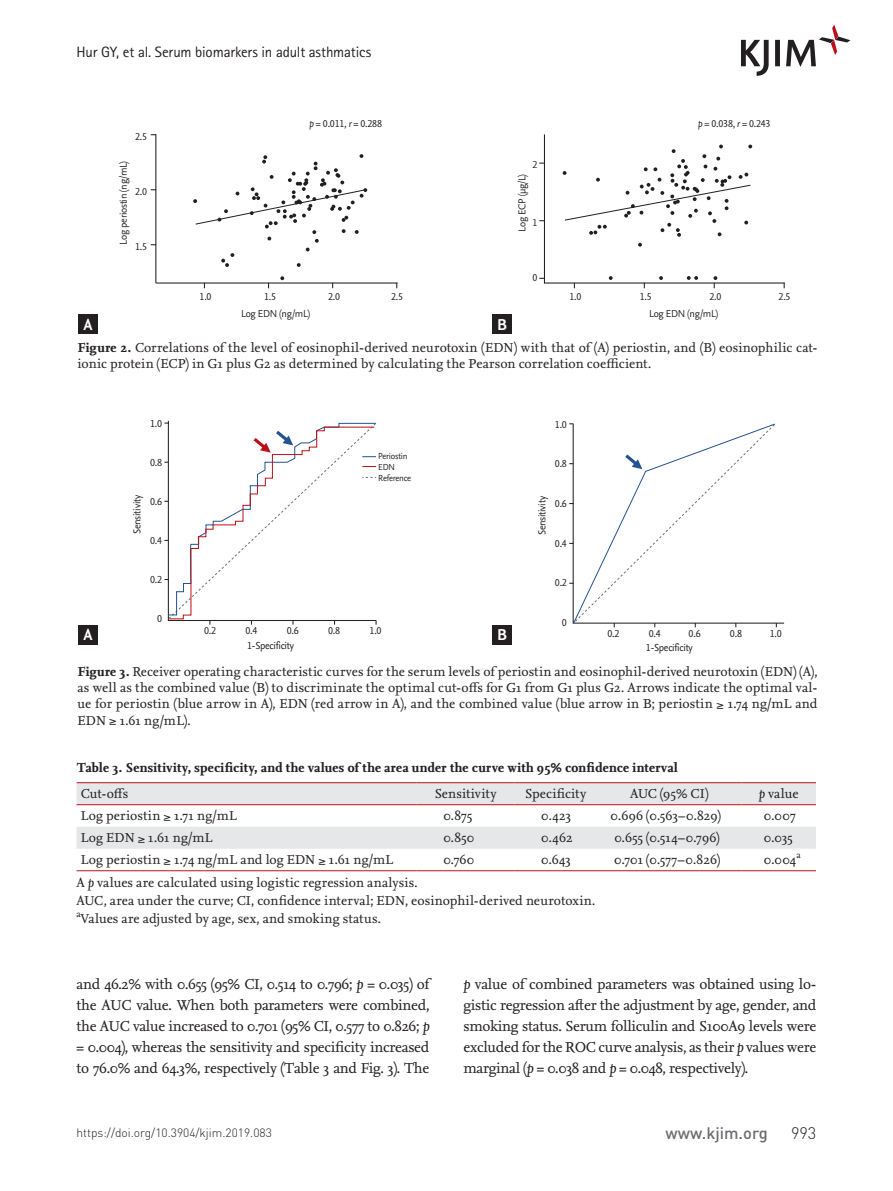
<style>
.page{position:relative;width:893px;height:1191px;background:#fff}
.page>*{position:absolute;margin:0;border:0;box-sizing:border-box;transform-origin:0 0}
.t1{font:500 16.5px "DIN Pro";color:#6c6d70}
.t2{font:700 16.5px "Nexus Sans";color:#fff}
.t3{font:300 16.5px "DIN Pro";color:#231f20}
.들였쓰기_본문{font:15px/21px "Nexus Serif";letter-spacing:-.02em;color:#231f20;text-align:justify}
.t4{font:15px "Rotis Sans Serif Std";letter-spacing:-.015em;color:#231f20}
.그림설명{font:13.5px/16.2px "Nexus Serif";letter-spacing:.005em;color:#231f20}
.테이블{font:13.5px "Nexus Serif";letter-spacing:.01em;color:#231f20}
.테이블제목{font:700 13.5px "Nexus Serif";letter-spacing:.005em;color:#231f20}
.t5{font:300 12px "DIN Pro";color:#231f20}
.t6{font:10.65px "Nexus Sans TF";letter-spacing:-.025em;color:#231f20;scale:.95 1}
.t7{font:10.5px "Nexus Sans TF";letter-spacing:-.025em;color:#231f20;scale:.95 1}
.t8{font:9.15px/10.9px "Nexus Sans TF";letter-spacing:-.025em;color:#231f20;scale:.95 1}
.s1{font-family:"Nexus Sans";font-style:italic}
.s2{font-style:italic}
.s3{font-weight:700}
</style>
<div class="page">
<svg style="left:741px;top:25px;width:109px;height:51px"></svg>
<svg style="left:280px;top:276px;width:4px;height:4px"></svg>
<hr style="left:155px;top:134px;width:1px;height:149px;background:#231f20">
<svg style="left:193px;top:154px;width:174px;height:113px"></svg>
<hr style="left:156px;top:282px;width:242px;height:1px;background:#231f20">
<svg style="left:638px;top:243px;width:4px;height:4px"></svg>
<svg style="left:609px;top:276px;width:4px;height:4px"></svg>
<svg style="left:659px;top:276px;width:4px;height:4px"></svg>
<svg style="left:687px;top:276px;width:11px;height:4px"></svg>
<svg style="left:713px;top:276px;width:4px;height:12px"></svg>
<hr style="left:544px;top:134px;width:1px;height:149px;background:#231f20">
<svg style="left:563px;top:145px;width:189px;height:92px"></svg>
<hr style="left:544px;top:282px;width:241px;height:1px;background:#231f20">
<svg style="left:164px;top:420px;width:213px;height:204px"></svg>
<svg style="left:569px;top:423px;width:208px;height:204px"></svg>
<div style="left:79px;top:315px;width:19px;height:19px;background:#231f20"></div>
<div style="left:79px;top:625px;width:19px;height:19px;background:#231f20"></div>
<div style="left:492px;top:315px;width:20px;height:19px;background:#231f20"></div>
<div style="left:492px;top:625px;width:20px;height:19px;background:#231f20"></div>
<svg style="left:77px;top:783px;width:739px;height:65px;fill:#e6e7e9"></svg>
<hr style="left:77px;top:782px;width:340px;height:1px;background:#bb1018">
<hr style="left:417px;top:782px;width:97px;height:1px;background:#bb1018">
<hr style="left:514px;top:782px;width:83px;height:1px;background:#bb1018">
<hr style="left:597px;top:782px;width:145px;height:1px;background:#bb1018">
<hr style="left:742px;top:782px;width:74px;height:1px;background:#bb1018">
<hr style="left:77px;top:804px;width:340px;height:1px;background:#bb1018">
<hr style="left:417px;top:804px;width:97px;height:1px;background:#bb1018">
<hr style="left:514px;top:804px;width:83px;height:1px;background:#bb1018">
<hr style="left:597px;top:804px;width:145px;height:1px;background:#bb1018">
<hr style="left:742px;top:804px;width:74px;height:1px;background:#bb1018">
<hr style="left:77px;top:870px;width:340px;height:1px;background:#bb1018">
<hr style="left:417px;top:870px;width:97px;height:1px;background:#bb1018">
<hr style="left:514px;top:870px;width:83px;height:1px;background:#bb1018">
<hr style="left:597px;top:870px;width:145px;height:1px;background:#bb1018">
<hr style="left:742px;top:870px;width:74px;height:1px;background:#bb1018">
<p class="t4" style="left:77px;top:43px;width:296px">Hur GY, et al. Serum biomarkers in adult asthmatics</p>
<p class="t7" style="left:135px;top:129px;width:14px">2.5</p>
<p class="t7" style="left:117px;top:245px;width:90px;rotate:-90deg">Log periostin (ng/mL)</p>
<p class="t7" style="left:135px;top:184px;width:14px">2.0</p>
<p class="t7" style="left:135px;top:239px;width:14px">1.5</p>
<p class="t2" style="left:84px;top:314px;width:11px">A</p>
<p class="t7" style="left:309px;top:117px;width:78px"><span class="s1">p</span> = 0.011, <span class="s2">r</span> = 0.288</p>
<p class="t7" style="left:200px;top:290px;width:14px">1.0</p>
<p class="t7" style="left:264px;top:290px;width:14px">1.5</p>
<p class="t7" style="left:328px;top:290px;width:14px">2.0</p>
<p class="t7" style="left:391px;top:290px;width:14px">2.5</p>
<p class="t7" style="left:241px;top:307px;width:74px">Log EDN (ng/mL)</p>
<p class="t7" style="left:532px;top:157px;width:7px">2</p>
<p class="t7" style="left:515px;top:232px;width:62px;rotate:-90deg">Log ECP (µg/L)</p>
<p class="t7" style="left:532px;top:215px;width:7px">1</p>
<p class="t2" style="left:497px;top:314px;width:12px">B</p>
<p class="t7" style="left:532px;top:271px;width:7px">0</p>
<p class="t7" style="left:698px;top:117px;width:78px"><span class="s1">p</span> = 0.038, <span class="s2">r</span> = 0.243</p>
<p class="t7" style="left:570px;top:290px;width:14px">1.0</p>
<p class="t7" style="left:640px;top:290px;width:14px">1.5</p>
<p class="t7" style="left:709px;top:290px;width:14px">2.0</p>
<p class="t7" style="left:779px;top:290px;width:14px">2.5</p>
<p class="t7" style="left:649px;top:307px;width:74px">Log EDN (ng/mL)</p>
<p class="그림설명" style="left:78px;top:339px;width:741px"><span class="s3">Figure 2.</span> Correlations of the level of eosinophil-derived neurotoxin (EDN) with that of (A) periostin, and (B) eosinophilic cat&shy;ionic protein (ECP) in G1 plus G2 as determined by calculating the Pearson correlation coefficient.</p>
<p class="t2" style="left:84px;top:624px;width:11px">A</p>
<p class="t6" style="left:150px;top:417px;width:14px">1.0</p>
<p class="t6" style="left:150px;top:456px;width:14px">0.8</p>
<p class="t6" style="left:150px;top:495px;width:14px">0.6</p>
<p class="t6" style="left:150px;top:534px;width:14px">0.4</p>
<p class="t6" style="left:150px;top:573px;width:14px">0.2</p>
<p class="t6" style="left:157px;top:612px;width:7px">0</p>
<p class="t6" style="left:130px;top:534px;width:43px;rotate:-90deg">Sensitivity</p>
<p class="t8" style="left:378px;top:450px;width:36px">Periostin<br>EDN<br>Reference</p>
<p class="t6" style="left:204px;top:624px;width:14px">0.2</p>
<p class="t6" style="left:245px;top:624px;width:14px">0.4</p>
<p class="t6" style="left:287px;top:624px;width:14px">0.6</p>
<p class="t6" style="left:328px;top:624px;width:14px">0.8</p>
<p class="t6" style="left:370px;top:624px;width:14px">1.0</p>
<p class="t6" style="left:247px;top:638px;width:51px">1-Specificity</p>
<p class="t2" style="left:497px;top:624px;width:12px">B</p>
<p class="t6" style="left:555px;top:417px;width:14px">1.0</p>
<p class="t6" style="left:555px;top:457px;width:14px">0.8</p>
<p class="t6" style="left:555px;top:497px;width:14px">0.6</p>
<p class="t6" style="left:555px;top:536px;width:14px">0.4</p>
<p class="t6" style="left:555px;top:576px;width:14px">0.2</p>
<p class="t6" style="left:562px;top:616px;width:7px">0</p>
<p class="t6" style="left:535px;top:535px;width:43px;rotate:-90deg">Sensitivity</p>
<p class="t6" style="left:607px;top:627px;width:14px">0.2</p>
<p class="t6" style="left:649px;top:627px;width:14px">0.4</p>
<p class="t6" style="left:689px;top:627px;width:14px">0.6</p>
<p class="t6" style="left:730px;top:627px;width:14px">0.8</p>
<p class="t6" style="left:770px;top:627px;width:14px">1.0</p>
<p class="t6" style="left:646px;top:641px;width:51px">1-Specificity</p>
<p class="그림설명" style="left:78px;top:663px;width:741px;text-align:justify"><span class="s3">Figure 3.</span> Receiver operating characteristic curves for the serum levels of periostin and eosinophil-derived neurotoxin (EDN) (A), as well as the combined value (B) to discriminate the optimal cut-offs for G1 from G1 plus G2. Arrows indicate the optimal val&shy;ue for periostin (blue arrow in A), EDN (red arrow in A), and the combined value (blue arrow in B; periostin ≥ 1.74 ng/mL and EDN ≥ 1.61 ng/mL).</p>
<p class="테이블제목" style="left:77px;top:758px;width:603px">Table 3. Sensitivity, specificity, and the values of the area under the curve with 95% confidence interval</p>
<p class="테이블" style="left:81px;top:785px;width:49px">Cut-offs</p>
<p class="테이블" style="left:435px;top:785px;width:63px">Sensitivity</p>
<p class="테이블" style="left:525px;top:785px;width:63px">Specificity</p>
<p class="테이블" style="left:630px;top:785px;width:80px">AUC (95% CI)</p>
<p class="테이블" style="left:759px;top:785px;width:41px"><span class="s2">p</span> value</p>
<p class="테이블" style="left:81px;top:807px;width:158px">Log periostin ≥ 1.71 ng/mL</p>
<p class="테이블" style="left:443px;top:807px;width:31px">0.875</p>
<p class="테이블" style="left:541px;top:807px;width:31px">0.423</p>
<p class="테이블" style="left:610px;top:807px;width:112px">0.696 (0.563–0.829)</p>
<p class="테이블" style="left:764px;top:807px;width:33px">0.007</p>
<p class="테이블" style="left:81px;top:829px;width:134px">Log EDN ≥ 1.61 ng/mL</p>
<p class="테이블" style="left:443px;top:829px;width:32px">0.850</p>
<p class="테이블" style="left:541px;top:829px;width:33px">0.462</p>
<p class="테이블" style="left:614px;top:829px;width:107px">0.655 (0.514–0.796)</p>
<p class="테이블" style="left:764px;top:829px;width:31px">0.035</p>
<p class="테이블" style="left:81px;top:851px;width:314px">Log periostin ≥ 1.74 ng/mL and log EDN ≥ 1.61 ng/mL</p>
<p class="테이블" style="left:443px;top:851px;width:32px">0.760</p>
<p class="테이블" style="left:541px;top:851px;width:31px">0.643</p>
<p class="테이블" style="left:614px;top:851px;width:108px">0.701 (0.577–0.826)</p>
<p class="테이블" style="left:764px;top:851px;width:39px">0.004<sup>a</sup></p>
<p class="테이블" style="left:77px;top:873px;width:342px">A <span class="s2">p</span> values are calculated using logistic regression analysis.</p>
<p class="테이블" style="left:77px;top:891px;width:520px">AUC, area under the curve; CI, confidence interval; EDN, eosinophil-derived neurotoxin.</p>
<p class="테이블" style="left:77px;top:909px;width:306px"><sup>a</sup>Values are adjusted by age, sex, and smoking status.</p>
<p class="들였쓰기_본문" style="left:77px;top:973px;width:354px">and 46.2% with 0.655 (95% CI, 0.514 to 0.796; <span class="s2">p</span> = 0.035) of the AUC value. When both parameters were combined, the AUC value increased to 0.701 (95% CI, 0.577 to 0.826; <span class="s2">p </span>= 0.004), whereas the sensitivity and specificity increased to 76.0% and 64.3%, respectively (Table 3 and Fig. 3). The</p>
<p class="들였쓰기_본문" style="left:463px;top:973px;width:354px"><span class="s2">p</span> value of combined parameters was obtained using lo&shy;gistic regression after the adjustment by age, gender, and smoking status. Serum folliculin and S100A9 levels were excluded for the ROC curve analysis, as their <span class="s2">p</span> values were marginal (<span class="s2">p</span> = 0.038 and <span class="s2">p</span> = 0.048, respectively).</p>
<p class="t5" style="left:77px;top:1124px;width:197px">https://doi.org/10.3904/kjim.2019.083</p>
<p class="t1" style="left:666px;top:1121px;width:104px">www.kjim.org</p>
<p class="t3" style="left:791px;top:1121px;width:27px">993</p>
</div>
